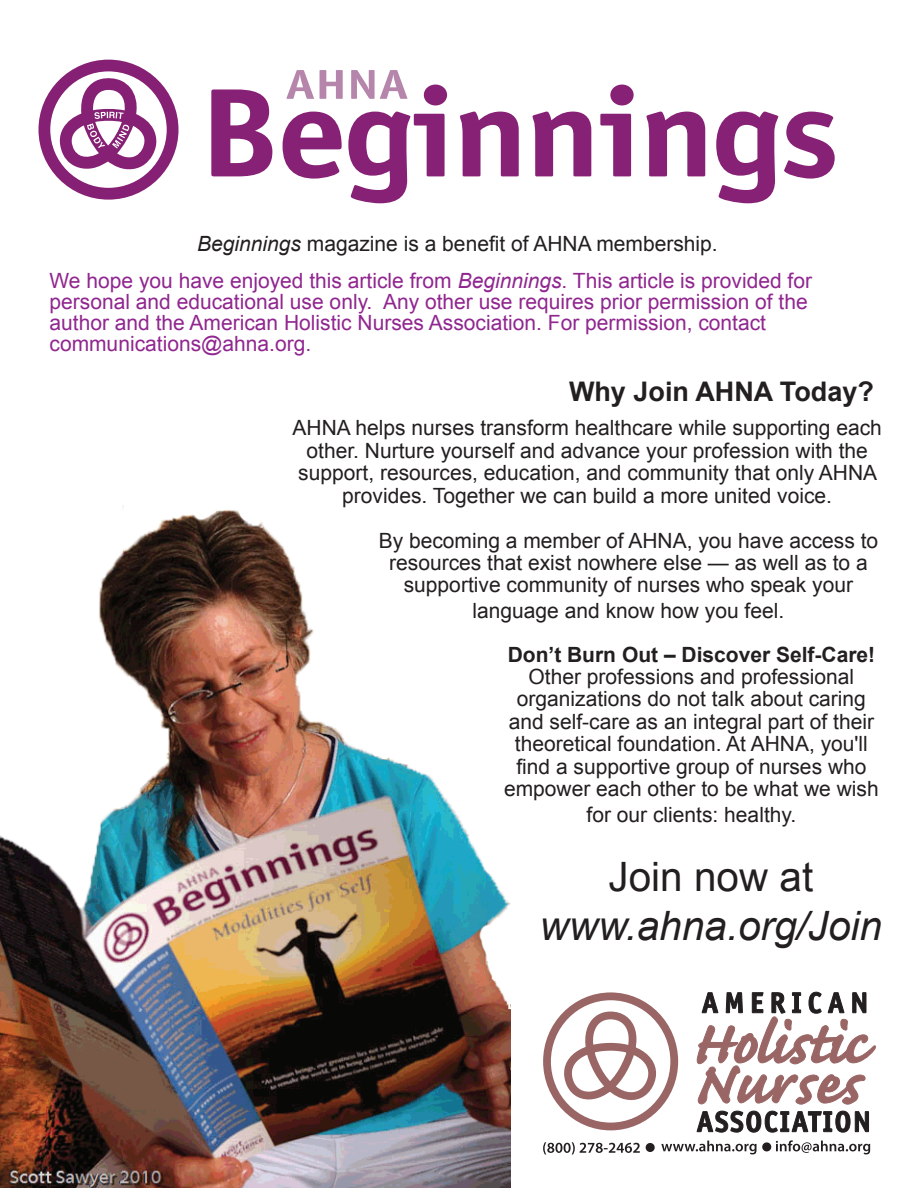
<style>
.page{position:relative;width:918px;height:1188px;background:#fff}
.page>*{position:absolute;margin:0;border:0;box-sizing:border-box;transform-origin:0 0}
.t1{font:italic 40.5px "Arial";color:#231f20}
.t2{font:40.5px "Arial";color:#231f20}
.t3{font:700 27px "Arial";color:#231f20}
.t4{font:21px/22.5px "Arial";color:#231f20;text-align:center}
.t5{font:21px/21px "Arial";color:#90268f}
.t6{font:700 21px "Arial";color:#231f20}
.s1{font-style:italic;color:#231f20}
.s2{color:#231f20}
.s3{font-style:italic}
</style>
<div class="page">
<img style="left:0;top:506px;width:511px;height:682px">
<svg style="left:211px;top:89px;width:61px;height:87px"></svg>
<svg style="left:460px;top:112px;width:59px;height:64px"></svg>
<svg style="left:533px;top:112px;width:58px;height:64px"></svg>
<svg style="left:600px;top:85px;width:34px;height:91px"></svg>
<svg style="left:646px;top:112px;width:59px;height:64px"></svg>
<svg style="left:716px;top:112px;width:62px;height:91px"></svg>
<svg style="left:784px;top:112px;width:51px;height:67px"></svg>
<svg style="left:283px;top:70px;width:164px;height:133px"></svg>
<svg style="left:39px;top:60px;width:139px;height:140px"></svg>
<svg style="left:543px;top:991px;width:333px;height:164px"></svg>
<svg style="left:560px;top:1008px;width:100px;height:106px"></svg>
<div style="left:543px;top:992px;width:135px;height:138px;border:8px solid #996665;border-radius:50%"></div>
<svg style="left:661px;top:1140px;width:209px;height:14px"></svg>
<svg style="left:646px;top:1143px;width:9px;height:9px"></svg>
<svg style="left:543px;top:1142px;width:97px;height:13px"></svg>
<p class="t5" style="left:50px;top:225px;width:764px;line-height:37.2px;text-indent:148px"><span class="s1">Beginnings</span> <span class="s2">magazine is a benefit of AHNA membership.<br></span>We hope you have enjoyed this article from <span class="s3">Beginnings</span>. This article is provided for</p>
<p class="t5" style="left:50px;top:291px;width:760px">personal and educational use only. Any other use requires prior permission of the author and the American Holistic Nurses Association. For permission, contact communications@ahna.org.</p>
<p class="t3" style="left:569px;top:373px;width:306px">Why Join AHNA Today?</p>
<p class="t4" style="left:293px;top:417px;width:591px">AHNA helps nurses transform healthcare while supporting each other. Nurture yourself and advance your profession with the support, resources, education, and community that only AHNA provides. Together we can build a more united voice.</p>
<p class="t4" style="left:379px;top:529px;width:501px">By becoming a member of AHNA, you have access to resources that exist nowhere else — as well as to a supportive community of nurses who speak your</p>
<p class="t4" style="left:473px;top:599px;width:313px">language and know how you feel.</p>
<p class="t6" style="left:508px;top:640px;width:369px">Don’t Burn Out – Discover Self-Care!</p>
<p class="t4" style="left:504px;top:666px;width:376px">Other professions and professional organizations do not talk about caring and self-care as an integral part of their theoretical foundation. At AHNA, you'll find a supportive group of nurses who empower each other to be what we wish</p>
<p class="t4" style="left:587px;top:803px;width:211px">for our clients: healthy.</p>
<h1 class="t2" style="left:609px;top:851px;width:206px">Join now at</h1>
<h1 class="t1" style="left:540px;top:900px;width:344px">www.ahna.org/Join</h1>
</div>
